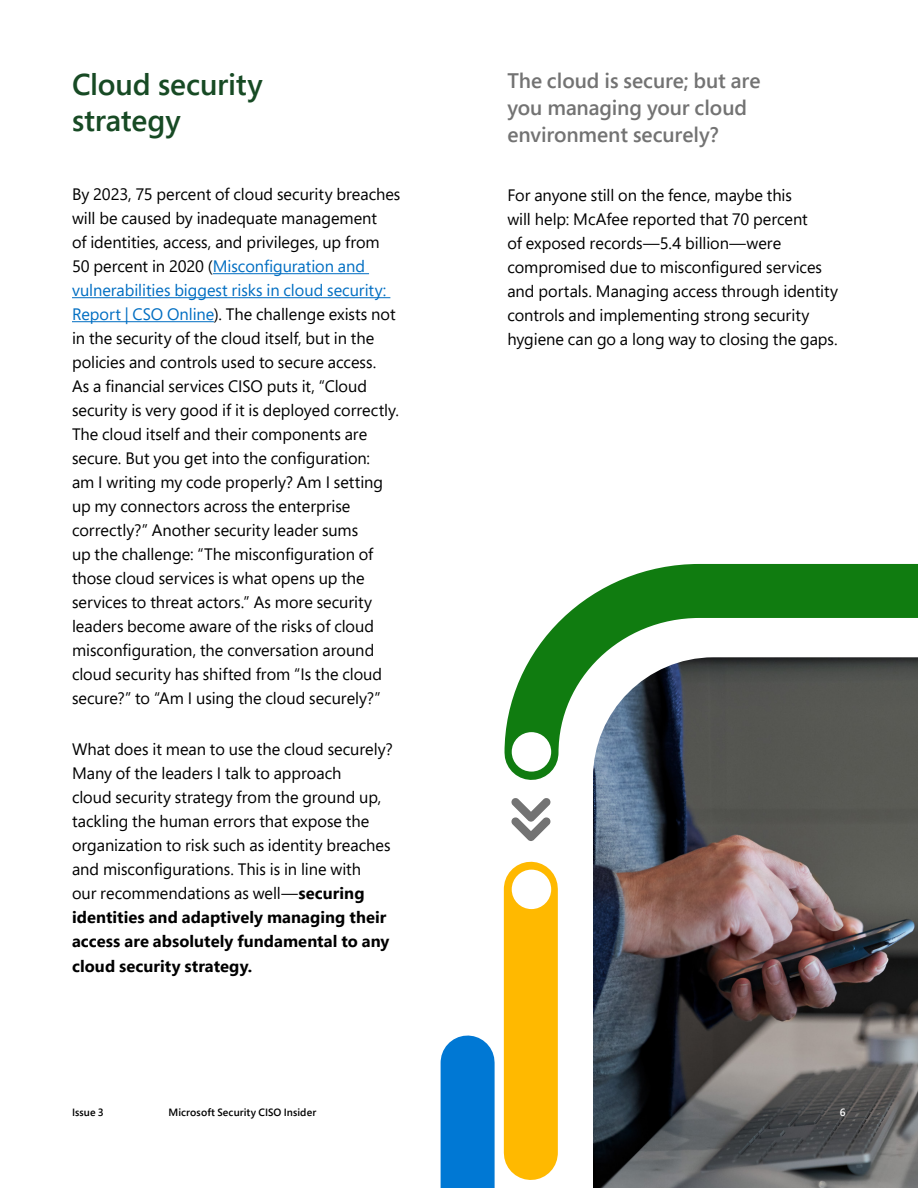
<style>
.page{position:relative;width:918px;height:1188px;background:#fff}
.page>*{position:absolute;margin:0;border:0;box-sizing:border-box;transform-origin:0 0}
.t1{font:600 30px/36px "Segoe Pro";letter-spacing:-.005em;color:#174a24}
.t2{font:600 21px/27px "Segoe Pro";color:#737373}
.t3{font:16.5px/24px "Segoe Pro";color:#000}
.t4{font:600 10.5px "Segoe Pro";letter-spacing:.01em;color:#000}
.t5{font:600 10.5px "Segoe Pro";color:#fff}
.s1{color:#006ec2}
.s2{font-weight:700}
</style>
<div class="page">
<hr style="left:213px;top:273px;width:156px;height:1px;background:#006ec2">
<hr style="left:72px;top:297px;width:318px;height:1px;background:#006ec2">
<hr style="left:72px;top:321px;width:142px;height:1px;background:#006ec2">
<svg style="left:504px;top:564px;width:414px;height:216px"></svg>
<svg style="left:511px;top:798px;width:40px;height:43px"></svg>
<div style="left:512px;top:732px;width:39px;height:40px;background:#fff;border-radius:50%"></div>
<div style="left:441px;top:1063px;width:54px;height:125px;background:#0078d4"></div>
<div style="left:504px;top:889px;width:54px;height:264px;background:#ffb900"></div>
<div style="left:512px;top:870px;width:39px;height:39px;background:#fff;border-radius:50%"></div>
<img style="left:593px;top:657px;width:325px;height:531px">
<h1 class="t1" style="left:72px;top:65px;width:192px">Cloud security strategy</h1>
<p class="t2" style="left:507px;top:66px;width:255px">The cloud is secure; but are you managing your cloud environment securely?</p>
<p class="t3" style="left:72px;top:182px;width:330px">By 2023, 75 percent of cloud security breaches will be caused by inadequate management<br>of identities, access, and privileges, up from 50 percent in 2020 (<span class="s1">Misconfiguration and vulnerabilities biggest risks in cloud security:<br>Report | CSO Online</span>). The challenge exists not in the security of the cloud itself, but in the policies and controls used to secure access.<br>As a financial services CISO puts it, “Cloud security is very good if it is deployed correctly.<br>The cloud itself and their components are secure. But you get into the configuration:<br>am I writing my code properly? Am I setting up my connectors across the enterprise correctly?” Another security leader sums<br>up the challenge: “The misconfiguration of those cloud services is what opens up the services to threat actors.” As more security leaders become aware of the risks of cloud misconfiguration, the conversation around cloud security has shifted from “Is the cloud secure?” to “Am I using the cloud securely?”</p>
<p class="t3" style="left:72px;top:737px;width:322px">What does it mean to use the cloud securely?<br>Many of the leaders I talk to approach<br>cloud security strategy from the ground up, tackling the human errors that expose the organization to risk such as identity breaches and misconfigurations. This is in line with<br>our recommendations as well—<span class="s2">securing identities and adaptively managing their access are absolutely fundamental to any cloud security strategy.</span></p>
<p class="t4" style="left:72px;top:1105px;width:33px">Issue 3</p>
<p class="t4" style="left:169px;top:1105px;width:149px">Microsoft Security CISO Insider</p>
<p class="t3" style="left:507px;top:182px;width:332px">For anyone still on the fence, maybe this<br>will help: McAfee reported that 70 percent<br>of exposed records—5.4 billion—were compromised due to misconfigured services and portals. Managing access through identity controls and implementing strong security hygiene can go a long way to closing the gaps.</p>
<p class="t5" style="left:840px;top:1105px;width:7px">6</p>
</div>
